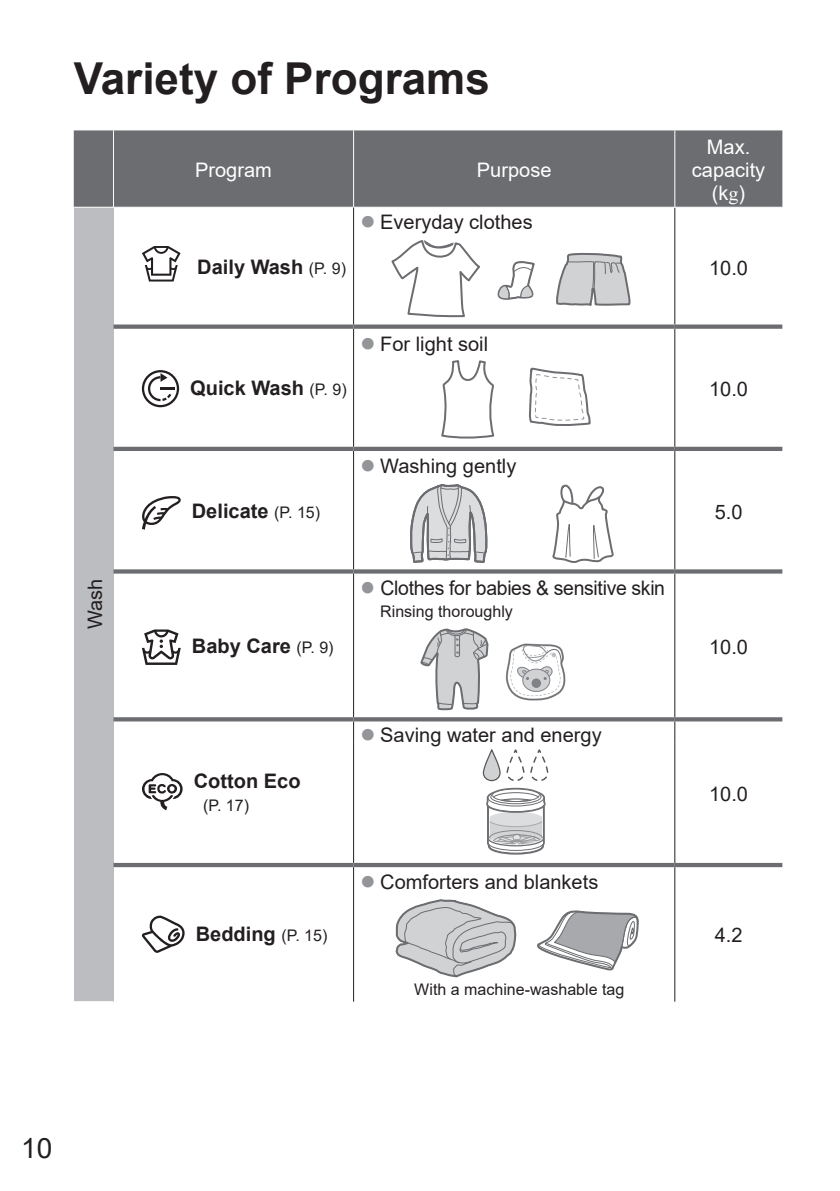
<style>
.page{position:relative;width:840px;height:1191px;background:#fff}
.page>*{position:absolute;margin:0;border:0;box-sizing:border-box;transform-origin:0 0}
.L1{font:700 44px "Arial";color:#231f20}
.t1{font:28px "Arial";color:#231f20}
.Body_Center{font:20px "Arial";color:#231f20}
.Body_Bold_ind{font:700 20px "Arial";color:#231f20}
.Body_Center-2{font:20px/23px "Arial";color:#fff;text-align:center}
.Trouble_Header{font:20px "Arial";color:#231f20}
.Body_8pt{font:16px "Arial";color:#231f20}
.Bullet_Cont__8pt{font:16px "Arial";color:#231f20}
.Body_Bold_ind-2{font:16px "Arial";color:#231f20}
.s1{font-weight:400;font-size:16px}
.s2{font-family:"Times New Roman"}
</style>
<div class="page">
<div style="left:74px;top:130px;width:708px;height:77px;background:#6c6d70"></div>
<div style="left:74px;top:207px;width:39px;height:794px;background:#bcbdc0"></div>
<hr style="left:674px;top:130px;width:1px;height:77px;background:#fff">
<hr style="left:353px;top:329px;width:1px;height:118px;background:#231f20">
<hr style="left:353px;top:451px;width:1px;height:118px;background:#231f20">
<hr style="left:353px;top:573px;width:1px;height:144px;background:#231f20">
<svg style="left:353px;top:721px;width:1px;height:21px"></svg>
<hr style="left:353px;top:742px;width:1px;height:121px;background:#231f20">
<hr style="left:353px;top:867px;width:1px;height:134px;background:#231f20">
<hr style="left:674px;top:207px;width:1px;height:117px;background:#231f20">
<hr style="left:674px;top:329px;width:1px;height:118px;background:#231f20">
<hr style="left:674px;top:451px;width:1px;height:118px;background:#231f20">
<hr style="left:674px;top:573px;width:1px;height:144px;background:#231f20">
<svg style="left:674px;top:721px;width:1px;height:21px"></svg>
<hr style="left:674px;top:742px;width:1px;height:121px;background:#231f20">
<hr style="left:674px;top:867px;width:1px;height:134px;background:#231f20">
<hr style="left:353px;top:130px;width:1px;height:77px;background:#fff">
<hr style="left:674px;top:207px;width:108px;height:1px;background:#fff">
<hr style="left:74px;top:207px;width:39px;height:1px;background:#fff">
<hr style="left:113px;top:130px;width:1px;height:77px;background:#fff">
<hr style="left:113px;top:863px;width:240px;height:4px;background:#6c6d70">
<hr style="left:353px;top:863px;width:321px;height:4px;background:#6c6d70">
<hr style="left:674px;top:863px;width:108px;height:4px;background:#6c6d70">
<div style="left:113px;top:324px;width:240px;height:5px;background:#6c6d70"></div>
<div style="left:353px;top:324px;width:321px;height:5px;background:#6c6d70"></div>
<svg style="left:674px;top:569px;width:108px;height:4px"></svg>
<hr style="left:113px;top:447px;width:240px;height:4px;background:#6c6d70">
<hr style="left:353px;top:447px;width:321px;height:4px;background:#6c6d70">
<div style="left:674px;top:324px;width:108px;height:5px;background:#6c6d70"></div>
<hr style="left:674px;top:447px;width:108px;height:4px;background:#6c6d70">
<svg style="left:674px;top:717px;width:108px;height:4px"></svg>
<svg style="left:113px;top:569px;width:240px;height:4px"></svg>
<svg style="left:353px;top:569px;width:321px;height:4px"></svg>
<svg style="left:113px;top:717px;width:240px;height:4px"></svg>
<svg style="left:353px;top:717px;width:321px;height:4px"></svg>
<hr style="left:353px;top:207px;width:1px;height:117px;background:#231f20">
<svg style="left:142px;top:246px;width:38px;height:35px"></svg>
<svg style="left:391px;top:240px;width:89px;height:78px"></svg>
<svg style="left:497px;top:261px;width:38px;height:39px"></svg>
<svg style="left:556px;top:252px;width:74px;height:54px;background:#c7c8ca"></svg>
<svg style="left:142px;top:370px;width:37px;height:37px"></svg>
<svg style="left:528px;top:367px;width:63px;height:59px"></svg>
<svg style="left:441px;top:360px;width:54px;height:78px"></svg>
<svg style="left:142px;top:496px;width:39px;height:33px"></svg>
<svg style="left:552px;top:484px;width:62px;height:79px"></svg>
<svg style="left:410px;top:484px;width:78px;height:79px"></svg>
<svg style="left:142px;top:629px;width:39px;height:36px"></svg>
<svg style="left:420px;top:628px;width:69px;height:83px"></svg>
<svg style="left:505px;top:643px;width:61px;height:58px"></svg>
<svg style="left:142px;top:773px;width:40px;height:37px"></svg>
<div style="left:482px;top:749px;width:18px;height:32px;border:1px solid #57585a;border-radius:8px"></div>
<svg style="left:484px;top:750px;width:64px;height:105px"></svg>
<svg style="left:142px;top:915px;width:42px;height:38px"></svg>
<svg style="left:537px;top:910px;width:102px;height:61px"></svg>
<svg style="left:395px;top:899px;width:122px;height:79px"></svg>
<p class="L1" style="left:74px;top:48px;width:417px">Variety of Programs</p>
<p class="Body_Center-2" style="left:195px;top:159px;width:78px">Program</p>
<p class="Body_Center-2" style="left:476px;top:159px;width:76px">Purpose</p>
<p class="Trouble_Header" style="left:81px;top:629px;width:52px;rotate:-90deg">Wash</p>
<p class="Body_Bold_ind" style="left:197px;top:252px;width:150px">Daily Wash <span class="s1">(P. 9)</span></p>
<p class="Body_Bold_ind" style="left:190px;top:374px;width:158px">Quick Wash <span class="s1">(P. 9)</span></p>
<p class="Body_Bold_ind" style="left:192px;top:496px;width:130px">Delicate <span class="s1">(P. 15)</span></p>
<p class="Body_Bold_ind" style="left:192px;top:632px;width:143px">Baby Care <span class="s1">(P. 9)</span></p>
<p class="Body_Bold_ind" style="left:194px;top:767px;width:108px">Cotton Eco</p>
<p class="Body_Bold_ind-2" style="left:203px;top:794px;width:47px">(P. 17)</p>
<p class="Body_Bold_ind" style="left:196px;top:919px;width:133px">Bedding <span class="s1">(P. 15)</span></p>
<p class="Body_Center" style="left:380px;top:208px;width:154px">Everyday clothes</p>
<p class="Body_Center" style="left:380px;top:330px;width:109px">For light soil</p>
<p class="Body_Center" style="left:380px;top:452px;width:137px">Washing gently</p>
<p class="Body_Center" style="left:380px;top:574px;width:286px">Clothes for babies &amp; sensitive skin</p>
<p class="Bullet_Cont__8pt" style="left:380px;top:600px;width:134px">Rinsing thoroughly</p>
<p class="Body_Center" style="left:380px;top:721px;width:223px">Saving water and energy</p>
<p class="Body_Center" style="left:380px;top:868px;width:219px">Comforters and blankets</p>
<p class="Body_8pt" style="left:414px;top:978px;width:211px">With a machine-washable tag</p>
<p class="Body_Center-2" style="left:691px;top:136px;width:75px">Max. capacity (k<span class="s2">g</span>)</p>
<p class="Body_Center" style="left:708px;top:254px;width:40px">10.0</p>
<p class="Body_Center" style="left:708px;top:375px;width:40px">10.0</p>
<p class="Body_Center" style="left:714px;top:498px;width:29px">5.0</p>
<p class="Body_Center" style="left:708px;top:633px;width:40px">10.0</p>
<p class="Body_Center" style="left:708px;top:780px;width:40px">10.0</p>
<p class="Body_Center" style="left:714px;top:921px;width:29px">4.2</p>
<h2 class="t1" style="left:21px;top:1129px;width:33px">10</h2>
</div>
